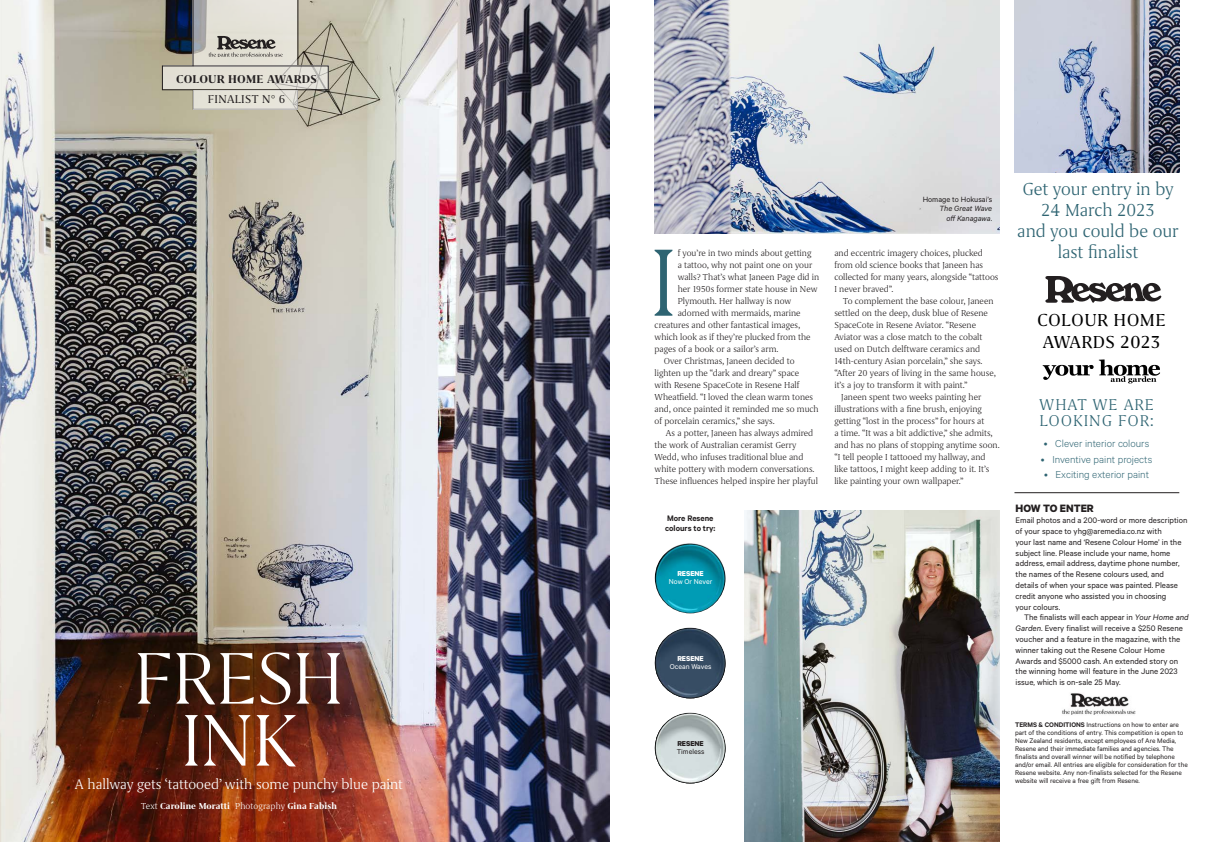
<style>
.page{position:relative;width:1219px;height:842px;background:#fff}
.page>*{position:absolute;margin:0;border:0;box-sizing:border-box;transform-origin:0 0}
.A-Body-drop_cap_2__l{font:300 110px "Grifo S";color:#2e6472}
.A-Heading_1{font:300 84.2px "Grifo M";letter-spacing:-.01em;color:#fff}
.t1{font:300 20px/21px "Grifo S";color:#2e6472;text-align:center}
.Head1{font:20px/22px "Grifo S";letter-spacing:.02em;color:#000}
.Sell1_main{font:300 18px/16px "Grifo S";letter-spacing:.05em;color:#2e6472}
.A-Sell_1-16pt-centre{font:300 16px "Grifo S";color:#fff}
.A-Sell_1-16pt-centre-2{font:700 13px "Grifo S";letter-spacing:.015em;color:#231f20}
.A-Sell_1-16pt-centre-3{font:13px "Grifo S";letter-spacing:.02em;color:#231f20}
.t2{font:700 12px "Calibre";color:#231f20}
.t3{font:300 11.3px "Calibre";color:#2e6472}
.A-Body-drop_cap_2__l-2{font:300 10px/12px "Grifo S";color:#231f20}
.A-Byline{font:700 10px "Grifo S";letter-spacing:.01em;color:#fff}
.t4{font:9px/10.8px "Calibre";color:#231f20}
.B-Body-Calibre-Sideb{font:600 9px/10px "Calibre";color:#231f20}
.A-Caption{font:italic 8.5px/9.5px "Calibre";color:#231f20;text-align:right}
.Credit6_paint{font:8px "Calibre";color:#fff}
.Credit6_paint-2{font:700 8px "Calibre";color:#fff}
.Credit6_paint-3{font:8px "Calibre";color:#231f20}
.Credit6_paint-4{font:700 8px "Calibre";color:#231f20}
.t5{font:7.5px/8px "Calibre";color:#231f20}
.s1{font-weight:300}
.s2{font-style:normal}
.s3{font-style:italic}
.s4{font-weight:600}
</style>
<div class="page">
<img style="left:0;top:0;width:609px;height:842px">
<img style="left:654px;top:0;width:346px;height:234px">
<img style="left:1015px;top:0;width:164px;height:172px">
<svg style="left:1045px;top:276px;width:116px;height:27px"></svg>
<svg style="left:1043px;top:359px;width:117px;height:24px"></svg>
<hr style="left:298px;top:0;width:1px;height:65px;background:#231f20">
<img style="left:655px;top:542px;width:71px;height:71px;border-radius:35px">
<img style="left:1062px;top:693px;width:74px;height:22px">
<hr style="left:1014px;top:492px;width:165px;height:1px;background:#231f20">
<img style="left:655px;top:627px;width:71px;height:71px;border-radius:35px">
<img style="left:655px;top:712px;width:71px;height:71px;border-radius:35px">
<img style="left:745px;top:510px;width:255px;height:332px">
<svg style="left:192px;top:0;width:105px;height:66px;background:#d9d7cf"></svg>
<svg style="left:164px;top:68px;width:162px;height:20px;background:#e2dfd5"></svg>
<div style="left:162px;top:66px;width:166px;height:24px;border:1px solid #231f20"></div>
<hr style="left:193px;top:0;width:1px;height:66px;background:#231f20">
<div style="left:193px;top:90px;width:105px;height:19px;background:#e5e3d8"></div>
<svg style="left:209px;top:36px;width:74px;height:21px;background:#a9a69e"></svg>
<p class="A-Sell_1-16pt-centre-2" style="left:176px;top:72px;width:142px">COLOUR HOME AWARDS</p>
<p class="A-Sell_1-16pt-centre-3" style="left:208px;top:92px;width:79px">FINALIST N° 6</p>
<p class="A-Heading_1" style="left:134px;top:635px;width:212px">FRESH</p>
<p class="A-Heading_1" style="left:181px;top:697px;width:117px">INK</p>
<p class="A-Byline" style="left:141px;top:800px;width:197px"><span class="s1">Text</span> Caroline Moratti <span class="s1">Photography</span> Gina Fabish</p>
<p class="A-Sell_1-16pt-centre" style="left:75px;top:775px;width:329px">A hallway gets ‘tattooed’ with some punchy blue paint</p>
<p class="A-Body-drop_cap_2__l" style="left:649px;top:222px;width:30px">I</p>
<p class="A-Body-drop_cap_2__l-2" style="left:678px;top:247px;width:135px">f you’re in two minds about getting</p>
<p class="A-Body-drop_cap_2__l-2" style="left:678px;top:259px;width:136px">a tattoo, why not paint one on your</p>
<p class="A-Body-drop_cap_2__l-2" style="left:678px;top:271px;width:143px">walls? That’s what Janeen Page did in</p>
<p class="A-Body-drop_cap_2__l-2" style="left:678px;top:283px;width:141px">her 1950s former state house in New</p>
<p class="A-Body-drop_cap_2__l-2" style="left:678px;top:295px;width:115px">Plymouth. Her hallway is now</p>
<p class="A-Body-drop_cap_2__l-2" style="left:678px;top:307px;width:124px">adorned with mermaids, marine</p>
<p class="A-Body-drop_cap_2__l-2" style="left:655px;top:319px;width:147px">creatures and other fantastical images,</p>
<p class="A-Body-drop_cap_2__l-2" style="left:655px;top:331px;width:157px">which look as if they’re plucked from the</p>
<p class="A-Body-drop_cap_2__l-2" style="left:655px;top:343px;width:125px">pages of a book or a sailor’s arm.</p>
<p class="A-Body-drop_cap_2__l-2" style="left:664px;top:355px;width:132px">Over Christmas, Janeen decided to</p>
<p class="A-Body-drop_cap_2__l-2" style="left:655px;top:367px;width:146px">lighten up the “dark and dreary” space</p>
<p class="A-Body-drop_cap_2__l-2" style="left:655px;top:379px;width:146px">with Resene SpaceCote in Resene Half</p>
<p class="A-Body-drop_cap_2__l-2" style="left:655px;top:391px;width:160px">Wheatfield. “I loved the clean warm tones</p>
<p class="A-Body-drop_cap_2__l-2" style="left:655px;top:403px;width:166px">and, once painted it reminded me so much</p>
<p class="A-Body-drop_cap_2__l-2" style="left:655px;top:415px;width:122px">of porcelain ceramics,” she says.</p>
<p class="A-Body-drop_cap_2__l-2" style="left:655px;top:427px;width:165px;text-indent:11px">As a potter, Janeen has always admired the work of Australian ceramist Gerry Wedd, who infuses traditional blue and white pottery with modern conversations.<br>These influences helped inspire her playful</p>
<p class="B-Body-Calibre-Sideb" style="left:665px;top:513px;width:52px">More Resene colours to try:</p>
<p class="A-Caption" style="left:923px;top:194px;width:71px"><span class="s2">Homage to Hokusai’s<br></span>The Great Wave<br>off Kanagawa<span class="s2">.</span></p>
<p class="A-Body-drop_cap_2__l-2" style="left:834px;top:247px;width:166px">and eccentric imagery choices, plucked from old science books that Janeen has collected for many years, alongside “tattoos I never braved”.</p>
<p class="A-Body-drop_cap_2__l-2" style="left:843px;top:295px;width:152px">To complement the base colour, Janeen</p>
<p class="A-Body-drop_cap_2__l-2" style="left:834px;top:307px;width:155px">settled on the deep, dusk blue of Resene</p>
<p class="A-Body-drop_cap_2__l-2" style="left:834px;top:319px;width:143px">SpaceCote in Resene Aviator. “Resene</p>
<p class="A-Body-drop_cap_2__l-2" style="left:834px;top:331px;width:149px">Aviator was a close match to the cobalt</p>
<p class="A-Body-drop_cap_2__l-2" style="left:834px;top:343px;width:147px">used on Dutch delftware ceramics and</p>
<p class="A-Body-drop_cap_2__l-2" style="left:834px;top:355px;width:150px">14th-century Asian porcelain,” she says.</p>
<p class="A-Body-drop_cap_2__l-2" style="left:834px;top:367px;width:163px">“After 20 years of living in the same house,</p>
<p class="A-Body-drop_cap_2__l-2" style="left:834px;top:379px;width:135px">it’s a joy to transform it with paint.”</p>
<p class="A-Body-drop_cap_2__l-2" style="left:841px;top:391px;width:142px">Janeen spent two weeks painting her</p>
<p class="A-Body-drop_cap_2__l-2" style="left:834px;top:403px;width:149px">illustrations with a fine brush, enjoying</p>
<p class="A-Body-drop_cap_2__l-2" style="left:834px;top:415px;width:151px">getting “lost in the process” for hours at</p>
<p class="A-Body-drop_cap_2__l-2" style="left:834px;top:427px;width:160px">a time. “It was a bit addictive,” she admits,</p>
<p class="A-Body-drop_cap_2__l-2" style="left:834px;top:439px;width:167px">and has no plans of stopping anytime soon.</p>
<p class="A-Body-drop_cap_2__l-2" style="left:834px;top:451px;width:153px">“I tell people I tattooed my hallway, and</p>
<p class="A-Body-drop_cap_2__l-2" style="left:834px;top:463px;width:156px">like tattoos, I might keep adding to it. It’s</p>
<p class="A-Body-drop_cap_2__l-2" style="left:834px;top:475px;width:131px">like painting your own wallpaper.”</p>
<p class="Credit6_paint-2" style="left:677px;top:569px;width:28px">RESENE</p>
<p class="Credit6_paint" style="left:669px;top:577px;width:45px">Now Or Never</p>
<p class="Credit6_paint-2" style="left:677px;top:654px;width:28px">RESENE</p>
<p class="Credit6_paint" style="left:670px;top:662px;width:43px">Ocean Waves</p>
<p class="Credit6_paint-4" style="left:677px;top:739px;width:28px">RESENE</p>
<p class="Credit6_paint-3" style="left:677px;top:747px;width:29px">Timeless</p>
<p class="t1" style="left:1017px;top:178px;width:163px">Get your entry in by<br>24 March 2023<br>and you could be our last finalist</p>
<p class="Head1" style="left:1037px;top:308px;width:130px">COLOUR HOME<br>AWARDS 2023</p>
<p class="Sell1_main" style="left:1039px;top:396px;width:116px">WHAT WE ARE<br>LOOKING FOR:</p>
<p class="t3" style="left:1044px;top:437px;width:107px">• Clever interior colours</p>
<p class="t3" style="left:1041px;top:453px;width:113px">• Inventive paint projects</p>
<p class="t3" style="left:1044px;top:468px;width:107px">• Exciting exterior paint</p>
<p class="t2" style="left:1016px;top:501px;width:80px">HOW TO ENTER</p>
<p class="t4" style="left:1016px;top:515px;width:173px">Email photos and a 200-word or more description of your space to yhg@aremedia.co.nz with<br>your last name and ‘Resene Colour Home’ in the subject line. Please include your name, home address, email address, daytime phone number, the names of the Resene colours used, and details of when your space was painted. Please credit anyone who assisted you in choosing<br>your colours.</p>
<p class="t4" style="left:1016px;top:612px;width:175px;text-indent:9px">The finalists will each appear in <span class="s3">Your Home and Garden</span>. Every finalist will receive a $250 Resene voucher and a feature in the magazine, with the winner taking out the Resene Colour Home Awards and $5000 cash. An extended story on the winning home will feature in the June 2023 issue, which is on-sale 25 May.</p>
<p class="t5" style="left:1015px;top:721px;width:174px"><span class="s4">TERMS &amp; CONDITIONS</span> Instructions on how to enter are part of the conditions of entry. This competition is open to New Zealand residents, except employees of Are Media, Resene and their immediate families and agencies. The finalists and overall winner will be notified by telephone and/or email. All entries are eligible for consideration for the Resene website. Any non-finalists selected for the Resene website will receive a free gift from Resene.</p>
</div>
